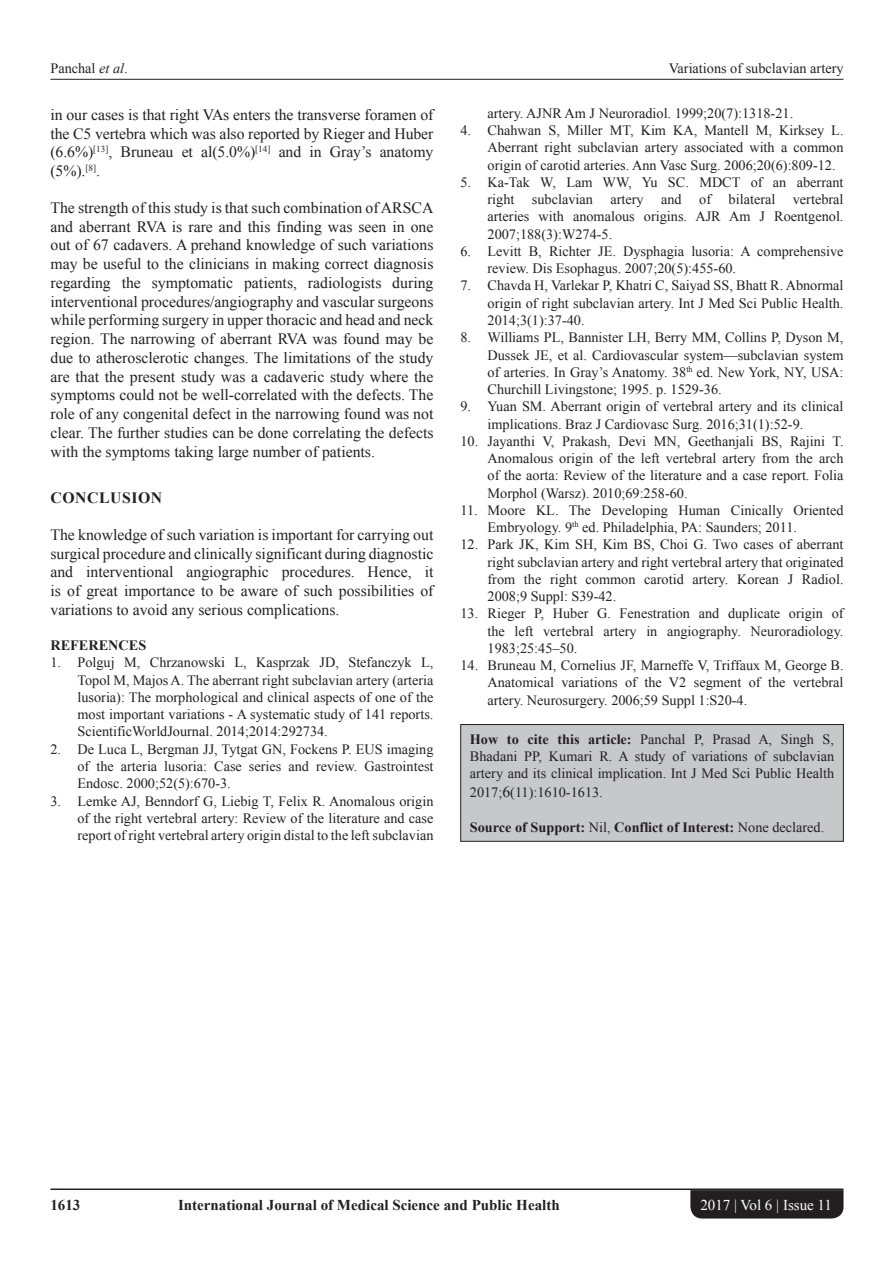
<style>
.page{position:relative;width:894px;height:1263px;background:#fff}
.page>*{position:absolute;margin:0;border:0;box-sizing:border-box;transform-origin:0 0}
.TX{font:15.75px/18.8px "Times New Roman";color:#231f20;text-align:justify}
.t1{font:700 15.75px "Times New Roman";letter-spacing:.035em;color:#231f20}
.t2{font:700 15px "Times New Roman";color:#231f20}
.t3{font:15px "Times New Roman";color:#fff}
.REF{font:14.25px/17.2px "Times New Roman";color:#231f20;text-align:justify}
.HTC{font:14.25px/17.2px "Times New Roman";color:#231f20;text-align:justify}
.HTC-2{font:700 14.25px "Times New Roman";color:#231f20}
.REF-2{font:700 14.25px "Times New Roman";color:#231f20}
.s1{font-style:italic}
.s2{font-weight:700}
.s3{font-size:15.75px}
.s4{font-weight:400}
</style>
<div class="page">
<hr style="left:50px;top:79px;width:793px;height:1px;background:#231f20">
<hr style="left:50px;top:1188px;width:793px;height:2px;background:#231f20">
<div style="left:690px;top:1190px;width:153px;height:28px;background:#231f20"></div>
<div style="left:460px;top:724px;width:383px;height:117px;background:#c7c8ca"></div>
<div style="left:460px;top:724px;width:383px;height:117px;border:1px solid #231f20"></div>
<p class="REF" style="left:50px;top:59px;width:79px">Panchal <span class="s1">et al</span>.</p>
<p class="REF" style="left:668px;top:59px;width:176px">Variations of subclavian artery</p>
<p class="TX" style="left:50px;top:105px;width:384px">in our cases is that right VAs enters the transverse foramen of the C5 vertebra which was also reported by Rieger and Huber (6.6%)<sup>[13]</sup>, Bruneau et al(5.0%)<sup>[14]</sup> and in Gray’s anatomy (5%).<sup>[8]</sup>.</p>
<p class="TX" style="left:50px;top:198px;width:384px">The strength of this study is that such combination of ARSCA and aberrant RVA is rare and this finding was seen in one out of 67 cadavers. A prehand knowledge of such variations may be useful to the clinicians in making correct diagnosis regarding the symptomatic patients, radiologists during interventional procedures/angiography and vascular surgeons while performing surgery in upper thoracic and head and neck region. The narrowing of aberrant RVA was found may be due to atherosclerotic changes. The limitations of the study are that the present study was a cadaveric study where the symptoms could not be well-correlated with the defects. The role of any congenital defect in the narrowing found was not clear. The further studies can be done correlating the defects with the symptoms taking large number of patients.</p>
<h1 class="t1" style="left:50px;top:486px;width:113px">CONCLUSION</h1>
<p class="TX" style="left:50px;top:525px;width:384px">The knowledge of such variation is important for carrying out surgical procedure and clinically significant during diagnostic and interventional angiographic procedures. Hence, it is of great importance to be aware of such possibilities of variations to avoid any serious complications.</p>
<p class="REF-2" style="left:50px;top:635px;width:97px">REFERENCES</p>
<p class="REF" style="left:77px;top:653px;width:357px;text-indent:-27px">1. Polguj M, Chrzanowski L, Kasprzak JD, Stefanczyk L, Topol M, Majos A. The aberrant right subclavian artery (arteria lusoria): The morphological and clinical aspects of one of the most important variations - A systematic study of 141 reports.<br>ScientificWorldJournal. 2014;2014:292734.</p>
<p class="REF" style="left:77px;top:740px;width:357px;text-indent:-27px">2. De Luca L, Bergman JJ, Tytgat GN, Fockens P. EUS imaging of the arteria lusoria: Case series and review. Gastrointest Endosc. 2000;52(5):670-3.</p>
<p class="REF" style="left:77px;top:791px;width:357px;text-indent:-27px">3. Lemke AJ, Benndorf G, Liebig T, Felix R. Anomalous origin of the right vertebral artery: Review of the literature and case report of right vertebral artery origin distal to the left subclavian</p>
<p class="REF" style="left:487px;top:104px;width:307px">artery. AJNR Am J Neuroradiol. 1999;20(7):1318-21.</p>
<p class="REF" style="left:487px;top:121px;width:357px;text-indent:-27px">4. Chahwan S, Miller MT, Kim KA, Mantell M, Kirksey L.<br>Aberrant right subclavian artery associated with a common origin of carotid arteries. Ann Vasc Surg. 2006;20(6):809-12.</p>
<p class="REF" style="left:487px;top:173px;width:357px;text-indent:-27px">5. Ka-Tak W, Lam WW, Yu SC. MDCT of an aberrant right subclavian artery and of bilateral vertebral arteries with anomalous origins. AJR Am J Roentgenol.<br>2007;188(3):W274-5.</p>
<p class="REF" style="left:487px;top:242px;width:357px;text-indent:-27px">6. Levitt B, Richter JE. Dysphagia lusoria: A comprehensive review. Dis Esophagus. 2007;20(5):455-60.</p>
<p class="REF" style="left:487px;top:277px;width:357px;text-indent:-27px">7. Chavda H, Varlekar P, Khatri C, Saiyad SS, Bhatt R. Abnormal origin of right subclavian artery. Int J Med Sci Public Health.<br>2014;3(1):37-40.</p>
<p class="REF" style="left:487px;top:328px;width:357px;text-indent:-27px">8. Williams PL, Bannister LH, Berry MM, Collins P, Dyson M, Dussek JE, et al. Cardiovascular system—subclavian system of arteries. In Gray’s Anatomy. 38<sup>th</sup> ed. New York, NY, USA:<br>Churchill Livingstone; 1995. p. 1529-36.</p>
<p class="REF" style="left:487px;top:397px;width:357px;text-indent:-27px">9. Yuan SM. Aberrant origin of vertebral artery and its clinical implications. Braz J Cardiovasc Surg. 2016;31(1):52-9.</p>
<p class="REF" style="left:487px;top:432px;width:357px;text-indent:-27px">10. Jayanthi V, Prakash, Devi MN, Geethanjali BS, Rajini T.<br>Anomalous origin of the left vertebral artery from the arch of the aorta: Review of the literature and a case report. Folia Morphol (Warsz). 2010;69:258-60.</p>
<p class="REF" style="left:487px;top:501px;width:357px;text-indent:-27px">11. Moore KL. The Developing Human Cinically Oriented<br>Embryology. 9<sup>th</sup> ed. Philadelphia, PA: Saunders; 2011.</p>
<p class="REF" style="left:487px;top:535px;width:357px;text-indent:-27px">12. Park JK, Kim SH, Kim BS, Choi G. Two cases of aberrant right subclavian artery and right vertebral artery that originated from the right common carotid artery. Korean J Radiol.<br>2008;9 Suppl: S39-42.</p>
<p class="REF" style="left:487px;top:604px;width:357px;text-indent:-27px">13. Rieger P, Huber G. Fenestration and duplicate origin of the left vertebral artery in angiography. Neuroradiology.<br>1983;25:45–50.</p>
<p class="REF" style="left:487px;top:656px;width:357px;text-indent:-27px">14. Bruneau M, Cornelius JF, Marneffe V, Triffaux M, George B.<br>Anatomical variations of the V2 segment of the vertebral artery. Neurosurgery. 2006;59 Suppl 1:S20-4.</p>
<p class="HTC" style="left:469px;top:729px;width:365px"><span class="s2">How to cite this article:</span> Panchal P, Prasad A, Singh S, Bhadani PP, Kumari R. A study of variations of subclavian artery and its clinical implication. Int J Med Sci Public Health</p>
<p class="HTC" style="left:469px;top:783px;width:134px">2017;<span class="s3">6</span>(11):1610-1613.</p>
<p class="HTC-2" style="left:469px;top:817px;width:356px">Source of Support: <span class="s4">Nil,</span> Conflict of Interest: <span class="s4">None declared.</span></p>
<p class="t2" style="left:50px;top:1194px;width:31px">1613</p>
<p class="t2" style="left:178px;top:1194px;width:383px">International Journal of Medical Science and Public Health</p>
<p class="t3" style="left:700px;top:1193px;width:133px">2017 | Vol 6 | Issue 11</p>
</div>
